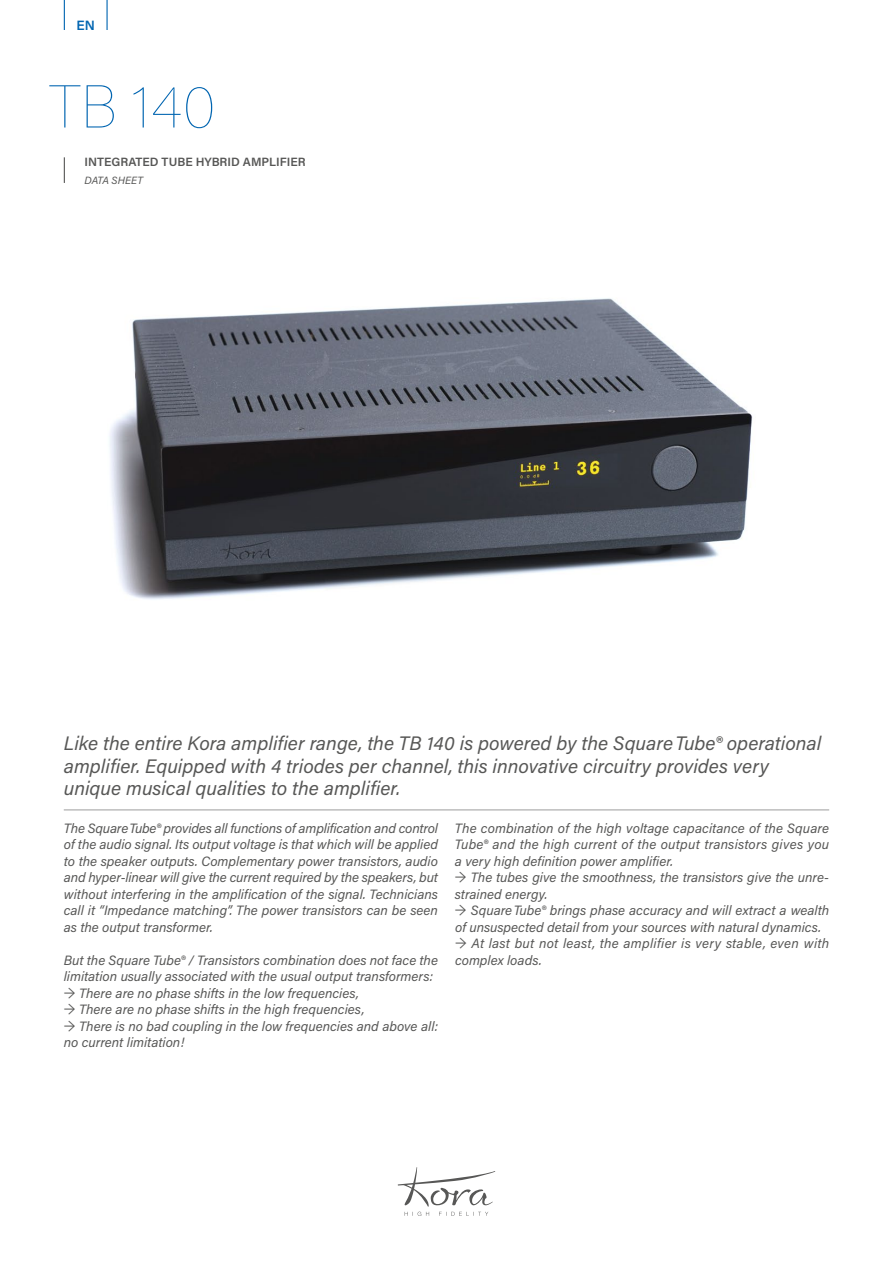
<style>
.page{position:relative;width:893px;height:1263px;background:#fff}
.page>*{position:absolute;margin:0;border:0;box-sizing:border-box;transform-origin:0 0}
.t1{font:100 60px "Acumin Pro";color:#0065b1}
.t2{font:italic 19.5px/22.5px "Acumin Pro";color:#575756}
.t3{font:italic 13.5px/16.5px "Acumin Pro";color:#575756}
.t4{font:italic 13.5px/16.5px "Acumin Pro";letter-spacing:.02em;color:#575756}
.t5{font:600 13.5px "Acumin Pro";color:#0065b1}
.t6{font:600 12px "Acumin Pro";color:#575756}
.t7{font:italic 10.5px "Acumin Pro";letter-spacing:.005em;color:#575756}
</style>
<div class="page">
<svg style="left:398px;top:1167px;width:97px;height:49px"></svg>
<hr style="left:64px;top:810px;width:765px;height:1px;background:#9d9d9c">
<svg style="left:64px;top:157px;width:1px;height:26px"></svg>
<hr style="left:64px;top:0;width:1px;height:30px;background:#0065b1">
<hr style="left:106px;top:0;width:2px;height:30px;background:#0065b1">
<img style="left:109px;top:298px;width:644px;height:302px">
<p class="t5" style="left:76px;top:16px;width:20px">EN</p>
<h1 class="t1" style="left:49px;top:66px;width:168px">TB 140</h1>
<p class="t6" style="left:84px;top:154px;width:223px">INTEGRATED TUBE HYBRID AMPLIFIER</p>
<p class="t7" style="left:84px;top:173px;width:60px">DATA SHEET</p>
<h2 class="t2" style="left:64px;top:731px;width:759px">Like the entire Kora amplifier range, the TB 140 is powered by the SquareTube® operational amplifier. Equipped with 4 triodes per channel, this innovative circuitry provides very unique musical qualities to the amplifier.</h2>
<p class="t3" style="left:64px;top:819px;width:376px;text-align:justify">The SquareTube® provides all functions of amplification and control of the audio signal. Its output voltage is that which will be applied to the speaker outputs. Complementary power transistors, audio and hyper-linear will give the current required by the speakers, but without interfering in the amplification of the signal. Technicians call it “Impedance matching”. The power transistors can be seen as the output transformer.</p>
<p class="t3" style="left:64px;top:951px;width:376px">But the Square Tube® / Transistors combination does not face the limitation usually associated with the usual output transformers:</p>
<p class="t3" style="left:64px;top:984px;width:297px">→ There are no phase shifts in the low frequencies,</p>
<p class="t3" style="left:64px;top:1001px;width:302px">→ There are no phase shifts in the high frequencies,</p>
<p class="t3" style="left:64px;top:1017px;width:376px">→ There is no bad coupling in the low frequencies and above all: no current limitation!</p>
<p class="t3" style="left:455px;top:819px;width:376px;text-align:justify">The combination of the high voltage capacitance of the Square Tube® and the high current of the output transistors gives you a very high definition power amplifier.</p>
<p class="t3" style="left:455px;top:869px;width:376px">→ The tubes give the smoothness, the transistors give the unre&shy;strained energy.</p>
<p class="t3" style="left:455px;top:902px;width:376px">→ SquareTube® brings phase accuracy and will extract a wealth of unsuspected detail from your sources with natural dynamics.</p>
<p class="t4" style="left:455px;top:935px;width:376px">→ At last but not least, the amplifier is very stable, even with complex loads.</p>
</div>
